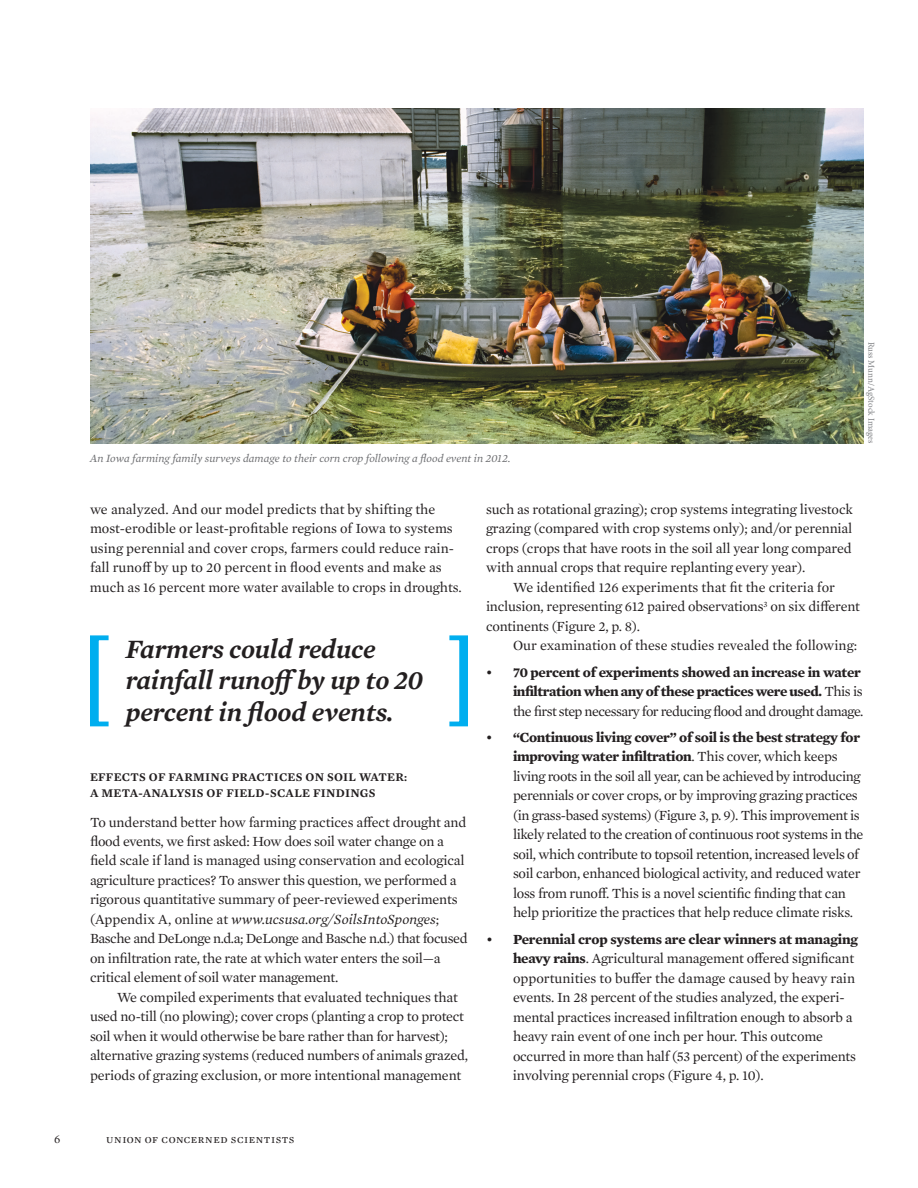
<style>
.page{position:relative;width:918px;height:1188px;background:#fff}
.page>*{position:absolute;margin:0;border:0;box-sizing:border-box;transform-origin:0 0}
.t1{font:italic 600 27px/31.5px "Mercury Text G1";letter-spacing:-.01em;color:#231f20}
.t2{font:14.25px/19.5px "Mercury Text G1";letter-spacing:-.015em;color:#231f20}
.t3{font:700 14.25px/19.5px "Mercury Text G1";letter-spacing:-.03em;color:#231f20}
.t4{font:600 12px/16.5px "Mercury Text G1";letter-spacing:.02em;color:#231f20}
.t5{font:12px "Mercury Text G1";letter-spacing:.045em;color:#231f20}
.t6{font:italic 11.25px "Mercury Text G1";color:#6c6d70}
.t7{font:9px "Minion Pro";letter-spacing:-.005em;color:#808285}
.s1{font-size:13.8px}
.s2{font-weight:400}
.s3{font-weight:700}
.s4{font-style:italic}
</style>
<div class="page">
<img style="left:90px;top:108px;width:773px;height:335px">
<svg style="left:90px;top:635px;width:19px;height:92px"></svg>
<svg style="left:449px;top:635px;width:19px;height:92px"></svg>
<p class="t7" style="left:877px;top:342px;width:103px;rotate:90deg">Russ Munn/AgStock Images</p>
<p class="t6" style="left:90px;top:450px;width:422px">An Iowa farming family surveys damage to their corn crop following a flood event in 2012.</p>
<p class="t2" style="left:90px;top:498px;width:373px">we analyzed. And our model predicts that by shifting the most-erodible or least-profitable regions of Iowa to systems using perennial and cover crops, farmers could reduce rain&shy;fall runoff by up to <span class="s1">20</span> percent in flood events and make as much as <span class="s1">16</span> percent more water available to crops in droughts.</p>
<p class="t2" style="left:486px;top:499px;width:369px;text-align:justify">such as rotational grazing); crop systems integrating livestock grazing (compared with crop systems only); and/or perennial crops (crops that have roots in the soil all year long compared with annual crops that require replanting every year).</p>
<p class="t2" style="left:486px;top:577px;width:376px;text-indent:27px">We identified <span class="s1">126</span> experiments that fit the criteria for inclusion, representing <span class="s1">612</span> paired observations<sup>3</sup> on six different continents (Figure <span class="s1">2</span>, p. <span class="s1">8</span>).</p>
<p class="t2" style="left:513px;top:635px;width:346px">Our examination of these studies revealed the following:</p>
<p class="t3" style="left:513px;top:662px;width:352px;text-indent:-27px"><span class="s2">•</span> <span class="s1">70</span> percent of experiments showed an increase in water infiltration when any of these practices were used. <span class="s2">This is the first step necessary for reducing flood and drought damage.</span></p>
<p class="t2" style="left:513px;top:727px;width:352px;text-indent:-27px">• <span class="s3">“Continuous living cover” of soil is the best strategy for improving water infiltration</span>. This cover, which keeps living roots in the soil all year, can be achieved by introducing perennials or cover crops, or by improving grazing practices (in grass-based systems) (Figure <span class="s1">3</span>, p. <span class="s1">9</span>). This improvement is likely related to the creation of continuous root systems in the soil, which contribute to topsoil retention, increased levels of soil carbon, enhanced biological activity, and reduced water loss from runoff. This is a novel scientific finding that can help prioritize the practices that help reduce climate risks.</p>
<p class="t2" style="left:513px;top:928px;width:347px;text-indent:-27px">• <span class="s3">Perennial crop systems are clear winners at managing heavy rains</span>. Agricultural management offered significant opportunities to buffer the damage caused by heavy rain events. In <span class="s1">28</span> percent of the studies analyzed, the experi&shy;mental practices increased infiltration enough to absorb a heavy rain event of one inch per hour. This outcome occurred in more than half (<span class="s1">53</span> percent) of the experiments involving perennial crops (Figure <span class="s1">4</span>, p. <span class="s1">10</span>).</p>
<h1 class="t1" style="left:126px;top:632px;width:299px">Farmers could reduce rainfall runoffby up to 20 percent in flood events.</h1>
<p class="t4" style="left:90px;top:768px;width:319px">EFFECTS OF FARMING PRACTICES ON SOIL WATER:<br>A META-ANALYSIS OF FIELD-SCALE FINDINGS</p>
<p class="t2" style="left:90px;top:811px;width:379px">To understand better how farming practices affect drought and flood events, we first asked: How does soil water change on a field scale if land is managed using conservation and ecological agriculture practices? To answer this question, we performed a rigorous quantitative summary of peer-reviewed experiments (Appendix A, online at <span class="s4">www.ucsusa.org/SoilsIntoSponges</span>; Basche and DeLonge n.d.a; DeLonge and Basche n.d.) that focused on infiltration rate, the rate at which water enters the soil—a critical element of soil water management.</p>
<p class="t2" style="left:90px;top:987px;width:380px;text-indent:27px">We compiled experiments that evaluated techniques that used no-till (no plowing); cover crops (planting a crop to protect soil when it would otherwise be bare rather than for harvest); alternative grazing systems (reduced numbers of animals grazed, periods of grazing exclusion, or more intentional management</p>
<p class="t5" style="left:54px;top:1130px;width:8px">6</p>
<p class="t5" style="left:106px;top:1130px;width:190px">union of concerned scientists</p>
</div>
